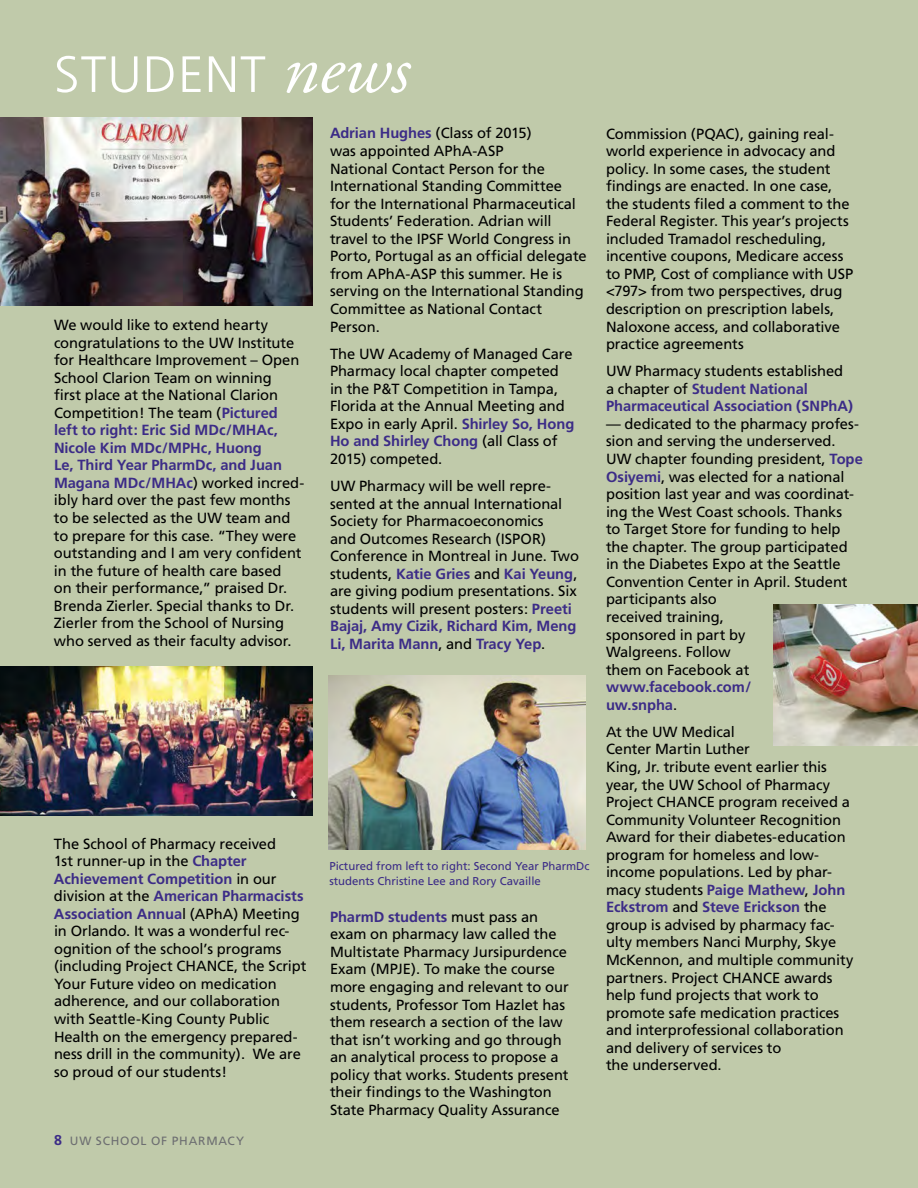
<style>
.page{position:relative;width:918px;height:1188px;background:#c0caaa}
.page>*{position:absolute;margin:0;border:0;box-sizing:border-box;transform-origin:0 0}
.sidebar_sans{font:14.7px/17.5px "Frutiger";letter-spacing:-.005em;color:#000}
.sidebar_sans-2{font:700 14.7px/17.5px "Frutiger";letter-spacing:-.005em;color:#3c2c87}
.t1{font:12px "Frutiger";letter-spacing:.07em;color:#6d6e71}
.caption-purple{font:11.4px/15px "Frutiger";color:#3c2c87}
.s1{font-weight:700;color:#3c2c87}
.s2{font-weight:700;font-size:14.25px;color:#3c2c87}
.s3{font-weight:400;color:#000}
</style>
<div class="page">
<svg style="left:57px;top:56px;width:354px;height:37px"></svg>
<img style="left:329px;top:675px;width:257px;height:175px">
<img style="left:0;top:667px;width:313px;height:148px">
<img style="left:773px;top:605px;width:145px;height:141px">
<img style="left:0;top:118px;width:313px;height:187px">
<p class="sidebar_sans" style="left:54px;top:316px;width:252px">We would like to extend hearty congratulations to the UW Institute for Healthcare Improvement – Open School Clarion Team on winning<br>first place at the National Clarion Competition! The team (<span class="s1">Pictured left to right: Eric Sid MDc/MHAc, Nicole Kim MDc/MPHc, Huong<br>Le, Third Year PharmDc, and Juan Magana MDc/MHAc</span>) worked incred&shy;ibly hard over the past few months to be selected as the UW team and to prepare for this case. “They were outstanding and I am very confident in the future of health care based<br>on their performance,” praised Dr.<br>Brenda Zierler. Special thanks to Dr.<br>Zierler from the School of Nursing who served as their faculty advisor.</p>
<p class="sidebar_sans" style="left:54px;top:835px;width:254px">The School of Pharmacy received<br>1st runner-up in the <span class="s1">Chapter Achievement Competition</span> in our division at the <span class="s1">American Pharmacists Association Annua</span>l (APhA) Meeting in Orlando. It was a wonderful rec&shy;ognition of the school’s programs (including Project CHANCE, the Script Your Future video on medication adherence, and our collaboration with Seattle-King County Public Health on the emergency prepared&shy;ness drill in the community). We are so proud of our students!</p>
<p class="t1" style="left:54px;top:1134px;width:192px"><span class="s2">8</span> UW SCHOOL OF PHARMACY</p>
<p class="sidebar_sans" style="left:330px;top:125px;width:258px"><span class="s1">Adrian Hughes</span> (Class of 2015)<br>was appointed APhA-ASP<br>National Contact Person for the<br>International Standing Committee<br>for the International Pharmaceutical<br>Students’ Federation. Adrian will travel to the IPSF World Congress in<br>Porto, Portugal as an official delegate from APhA-ASP this summer. He is serving on the International Standing<br>Committee as National Contact<br>Person.</p>
<p class="sidebar_sans" style="left:330px;top:345px;width:246px">The UW Academy of Managed Care<br>Pharmacy local chapter competed in the P&amp;T Competition in Tampa,<br>Florida at the Annual Meeting and<br>Expo in early April. <span class="s1">Shirley So, Hong<br>Ho and Shirley Chong</span> (all Class of<br>2015) competed.</p>
<p class="sidebar_sans" style="left:330px;top:477px;width:250px">UW Pharmacy will be well repre&shy;sented at the annual International Society for Pharmacoeconomics<br>and Outcomes Research (ISPOR)<br>Conference in Montreal in June. Two students, <span class="s1">Katie Gries</span> and <span class="s1">Kai Yeung</span>, are giving podium presentations. Six students will present posters: <span class="s1">Preeti Bajaj, Amy Cizik, Richard Kim, Meng Li, Marita Mann</span>, and <span class="s1">Tracy Yep</span>.</p>
<p class="caption-purple" style="left:329px;top:859px;width:262px">Pictured from left to right: Second Year PharmDc students Christine Lee and Rory Cavaille</p>
<p class="sidebar_sans" style="left:330px;top:908px;width:240px"><span class="s1">PharmD students</span> must pass an exam on pharmacy law called the Multistate Pharmacy Jursipurdence Exam (MPJE). To make the course more engaging and relevant to our students, Professor Tom Hazlet has them research a section of the law that isn’t working and go through an analytical process to propose a policy that works. Students present their findings to the Washington State Pharmacy Quality Assurance</p>
<p class="sidebar_sans" style="left:606px;top:125px;width:249px">Commission (PQAC), gaining real&shy;world experience in advocacy and policy. In some cases, the student findings are enacted. In one case, the students filed a comment to the Federal Register. This year’s projects included Tramadol rescheduling, incentive coupons, Medicare access to PMP, Cost of compliance with USP &lt;797&gt; from two perspectives, drug description on prescription labels, Naloxone access, and collaborative practice agreements</p>
<p class="sidebar_sans-2" style="left:606px;top:362px;width:249px"><span class="s3">UW Pharmacy students established a chapter of</span> Student National<br>Pharmaceutical Association (SNPhA)</p>
<p class="sidebar_sans" style="left:606px;top:415px;width:258px">— dedicated to the pharmacy profes&shy;sion and serving the underserved.<br>UW chapter founding president, <span class="s1">Tope<br>Osiyemi</span>, was elected for a national position last year and was coordinat&shy;ing the West Coast schools. Thanks<br>to Target Store for funding to help the chapter. The group participated in the Diabetes Expo at the Seattle<br>Convention Center in April. Student participants also<br>received training,<br>sponsored in part by<br>Walgreens. Follow<br>them on Facebook at <span class="s1">www.facebook.com/<br>uw.snpha</span>.</p>
<p class="sidebar_sans" style="left:606px;top:723px;width:249px">At the UW Medical<br>Center Martin Luther<br>King, Jr. tribute event earlier this year, the UW School of Pharmacy<br>Project CHANCE program received a<br>Community Volunteer Recognition<br>Award for their diabetes-education program for homeless and low&shy;income populations. Led by phar&shy;macy students <span class="s1">Paige Mathew</span>, <span class="s1">John<br>Eckstrom</span> and <span class="s1">Steve Erickson</span> the group is advised by pharmacy fac&shy;ulty members Nanci Murphy, Skye<br>McKennon, and multiple community partners. Project CHANCE awards help fund projects that work to promote safe medication practices and interprofessional collaboration and delivery of services to<br>the underserved.</p>
</div>
